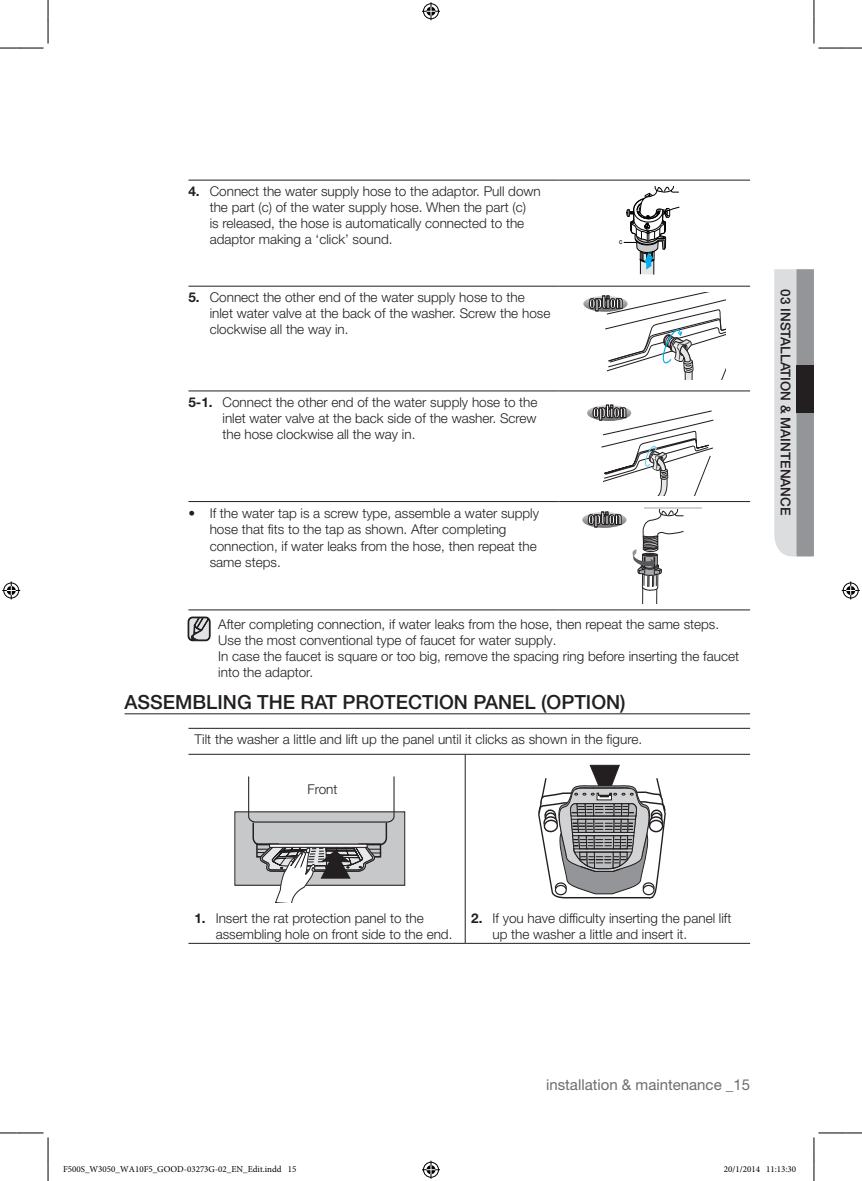
<style>
.page{position:relative;width:862px;height:1181px;background:#fff}
.page>*{position:absolute;margin:0;border:0;box-sizing:border-box;transform-origin:0 0}
.Level2_Heading{font:500 19.5px "Helvetica Neue LT Pro";color:#231f20}
.Level1_Body{font:15px "Helvetica Neue LT Pro";color:#6c6d70}
.Level1_List{font:300 13.5px/16.2px "Helvetica Neue LT Pro";color:#231f20}
.Level2_Note{font:300 13.5px/16.2px "Helvetica Neue LT Pro";color:#231f20}
.Level1_List-2{font:300 13.5px/16.2px "Helvetica Neue";color:#231f20}
.Level1_Body-2{font:300 13.5px "Helvetica Neue LT Pro";color:#231f20}
.t1{font:500 13.5px "Helvetica Neue";color:#231f20}
.t2{font:9px "Minion Pro";color:#000}
.t3{font:7.2px "Helvetica";color:#000;scale:.93 1}
.s1{font-weight:700}
.s2{font-family:"Helvetica Neue LT Pro";font-weight:700}
</style>
<div class="page">
<hr style="left:125px;top:713px;width:625px;height:1px;background:#231f20">
<hr style="left:188px;top:286px;width:370px;height:1px;background:#231f20">
<hr style="left:558px;top:286px;width:192px;height:1px;background:#231f20">
<hr style="left:188px;top:390px;width:370px;height:1px;background:#231f20">
<hr style="left:558px;top:390px;width:192px;height:1px;background:#231f20">
<hr style="left:188px;top:609px;width:370px;height:1px;background:#231f20">
<hr style="left:558px;top:609px;width:192px;height:1px;background:#231f20">
<hr style="left:188px;top:180px;width:370px;height:1px;background:#231f20">
<hr style="left:558px;top:180px;width:192px;height:1px;background:#231f20">
<hr style="left:188px;top:501px;width:370px;height:1px;background:#231f20">
<hr style="left:558px;top:501px;width:192px;height:1px;background:#231f20">
<svg style="left:623px;top:186px;width:56px;height:89px"></svg>
<svg style="left:583px;top:292px;width:142px;height:87px"></svg>
<svg style="left:587px;top:405px;width:126px;height:90px"></svg>
<hr style="left:643px;top:507px;width:58px;height:2px;background:#d1d2d4">
<svg style="left:632px;top:507px;width:52px;height:97px"></svg>
<svg style="left:582px;top:512px;width:44px;height:16px"></svg>
<hr style="left:188px;top:728px;width:277px;height:1px;background:#231f20">
<hr style="left:465px;top:728px;width:285px;height:1px;background:#231f20">
<hr style="left:188px;top:754px;width:277px;height:1px;background:#231f20">
<hr style="left:465px;top:754px;width:285px;height:1px;background:#231f20">
<hr style="left:465px;top:754px;width:1px;height:154px;background:#231f20">
<hr style="left:465px;top:908px;width:1px;height:35px;background:#231f20">
<hr style="left:188px;top:943px;width:277px;height:1px;background:#231f20">
<hr style="left:465px;top:943px;width:285px;height:1px;background:#231f20">
<div style="left:235px;top:811px;width:169px;height:74px;background:#c7c8ca"></div>
<div style="left:234px;top:811px;width:171px;height:74px;border:1px solid #231f20"></div>
<svg style="left:247px;top:776px;width:148px;height:126px"></svg>
<svg style="left:538px;top:765px;width:127px;height:133px"></svg>
<svg style="left:774px;top:269px;width:39px;height:287px;background:#c0c2c4"></svg>
<div style="left:796px;top:365px;width:17px;height:48px;background:#231f20"></div>
<svg style="left:187px;top:616px;width:24px;height:26px"></svg>
<svg style="left:0;top:0;width:49px;height:49px"></svg>
<svg style="left:0;top:1132px;width:49px;height:48px"></svg>
<svg style="left:813px;top:0;width:48px;height:49px"></svg>
<svg style="left:813px;top:1132px;width:48px;height:48px"></svg>
<svg style="left:422px;top:2px;width:18px;height:18px"></svg>
<svg style="left:422px;top:1160px;width:18px;height:18px"></svg>
<svg style="left:2px;top:581px;width:18px;height:18px"></svg>
<svg style="left:841px;top:581px;width:18px;height:18px"></svg>
<p class="Level1_List" style="left:210px;top:182px;width:332px;text-indent:-21px"><span class="s1">4.</span> Connect the water supply hose to the adaptor. Pull down the part (c) of the water supply hose. When the part (c)<br>is released, the hose is automatically connected to the adaptor making a ‘click’ sound.</p>
<p class="Level1_List" style="left:210px;top:288px;width:342px;text-indent:-21px"><span class="s1">5.</span> Connect the other end of the water supply hose to the inlet water valve at the back of the washer. Screw the hose clockwise all the way in.</p>
<p class="Level1_List" style="left:222px;top:393px;width:316px;text-align:justify;text-indent:-34px"><span class="s1">5-1.</span> Connect the other end of the water supply hose to the inlet water valve at the back side of the washer. Screw the hose clockwise all the way in.</p>
<p class="Level1_List-2" style="left:210px;top:505px;width:331px;text-indent:-21px"><span class="s2">•</span> If the water tap is a screw type, assemble a water supply hose that fits to the tap as shown. After completing connection, if water leaks from the hose, then repeat the same steps.</p>
<p class="t3" style="left:619px;top:237px;width:5px">c</p>
<p class="Level2_Note" style="left:218px;top:615px;width:522px">After completing connection, if water leaks from the hose, then repeat the same steps.<br>Use the most conventional type of faucet for water supply.<br>In case the faucet is square or too big, remove the spacing ring before inserting the faucet into the adaptor.</p>
<p class="Level2_Heading" style="left:125px;top:690px;width:502px">ASSEMBLING THE RAT PROTECTION PANEL (OPTION)</p>
<p class="Level1_Body-2" style="left:194px;top:730px;width:449px">Tilt the washer a little and lift up the panel until it clicks as shown in the figure.</p>
<p class="Level1_Body-2" style="left:307px;top:781px;width:32px">Front</p>
<p class="t1" style="left:793px;top:289px;width:227px;rotate:90deg">03 INSTALLATION &amp; MAINTENANCE</p>
<p class="Level1_List" style="left:216px;top:909px;width:238px;text-indent:-21px"><span class="s1">1.</span> Insert the rat protection panel to the assembling hole on front side to the end.</p>
<p class="Level1_List" style="left:492px;top:909px;width:240px;text-indent:-21px"><span class="s1">2.</span> If you have difficulty inserting the panel lift up the washer a little and insert it.</p>
<p class="Level1_Body" style="left:546px;top:1075px;width:205px">installation &amp; maintenance _15</p>
<p class="t2" style="left:63px;top:1162px;width:235px">F500S_W3050_WA10F5_GOOD-03273G-02_EN_Edit.indd 15</p>
<p class="t2" style="left:723px;top:1162px;width:74px">20/1/2014 11:13:30</p>
</div>
